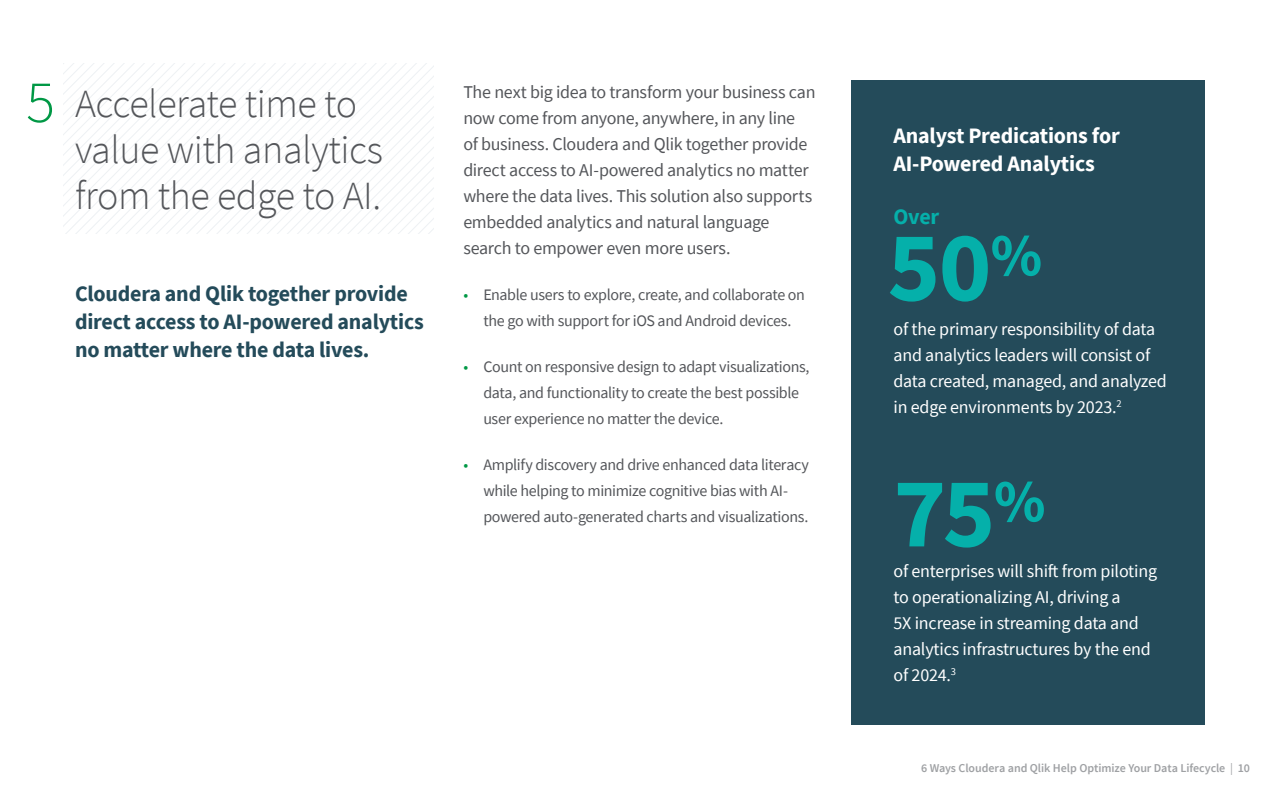
<style>
.page{position:relative;width:1280px;height:800px;background:#fff}
.page>*{position:absolute;margin:0;border:0;box-sizing:border-box;transform-origin:0 0}
.t1{font:700 100px "Source Sans Pro";color:#05b0aa}
.t2{font:300 60px "Source Sans Pro";color:#009845}
.t3{font:300 40px/46px "Source Sans Pro";letter-spacing:-.01em;color:#54565a}
.t4{font:700 22px/28px "Source Sans Pro";letter-spacing:-.01em;color:#244b5a}
.t5{font:700 22px/28px "Source Sans Pro";letter-spacing:-.01em;color:#fff}
.t6{font:700 22px "Source Sans Pro";color:#05b0aa}
.BODY_P{font:18px/26px "Source Sans Pro";letter-spacing:-.02em;color:#54565a}
.Sidebar{font:18px/26px "Source Sans Pro";letter-spacing:-.01em;color:#fff}
.t7{font:16px/26px "Source Sans Pro";letter-spacing:-.025em;color:#54565a}
.t8{font:600 12px "Source Sans Pro";letter-spacing:-.005em;color:#9fa1a4}
.s1{color:#009845}
.s2{font-weight:400}
</style>
<div class="page">
<svg style="left:63px;top:63px;width:371px;height:170px"></svg>
<div style="left:852px;top:80px;width:353px;height:645px;background:#244b5a"></div>
<h1 class="t2" style="left:26px;top:65px;width:30px">5</h1>
<h2 class="t3" style="left:75px;top:80px;width:309px">Accelerate time to value with analytics from the edge to AI.</h2>
<h3 class="t4" style="left:75px;top:279px;width:350px">Cloudera and Qlik together provide direct access to AI-powered analytics no matter where the data lives.</h3>
<p class="BODY_P" style="left:463px;top:79px;width:354px">The next big idea to transform your business can now come from anyone, anywhere, in any line<br>of business. Cloudera and Qlik together provide direct access to AI-powered analytics no matter where the data lives. This solution also supports embedded analytics and natural language search to empower even more users.</p>
<p class="t7" style="left:463px;top:282px;width:343px;text-align:center"><span class="s1">•</span> Enable users to explore, create, and collaborate on the go with support for iOS and Android devices.</p>
<p class="t7" style="left:483px;top:354px;width:328px;text-indent:-20px"><span class="s1">•</span> Count on responsive design to adapt visualizations, data, and functionality to create the best possible user experience no matter the device.</p>
<p class="t7" style="left:483px;top:452px;width:327px;text-indent:-20px"><span class="s1">•</span> Amplify discovery and drive enhanced data literacy while helping to minimize cognitive bias with AI&shy;powered auto-generated charts and visualizations.</p>
<h3 class="t5" style="left:894px;top:121px;width:228px">Analyst Predications for<br>AI-Powered Analytics</h3>
<h3 class="t6" style="left:894px;top:202px;width:47px">Over</h3>
<h1 class="t1" style="left:887px;top:200px;width:156px">50<sup>%</sup></h1>
<p class="Sidebar" style="left:894px;top:316px;width:275px">of the primary responsibility of data and analytics leaders will consist of data created, managed, and analyzed in edge environments by 2023.<sup>2</sup></p>
<h1 class="t1" style="left:894px;top:445px;width:153px">75<sup>%</sup></h1>
<p class="Sidebar" style="left:894px;top:558px;width:265px">of enterprises will shift from piloting to operationalizing AI, driving a<br>5X increase in streaming data and analytics infrastructures by the end of 2024.<sup>3</sup></p>
<p class="t8" style="left:921px;top:760px;width:330px">6 Ways Cloudera and Qlik Help Optimize Your Data Lifecycle <span class="s2">|</span> 10</p>
</div>
